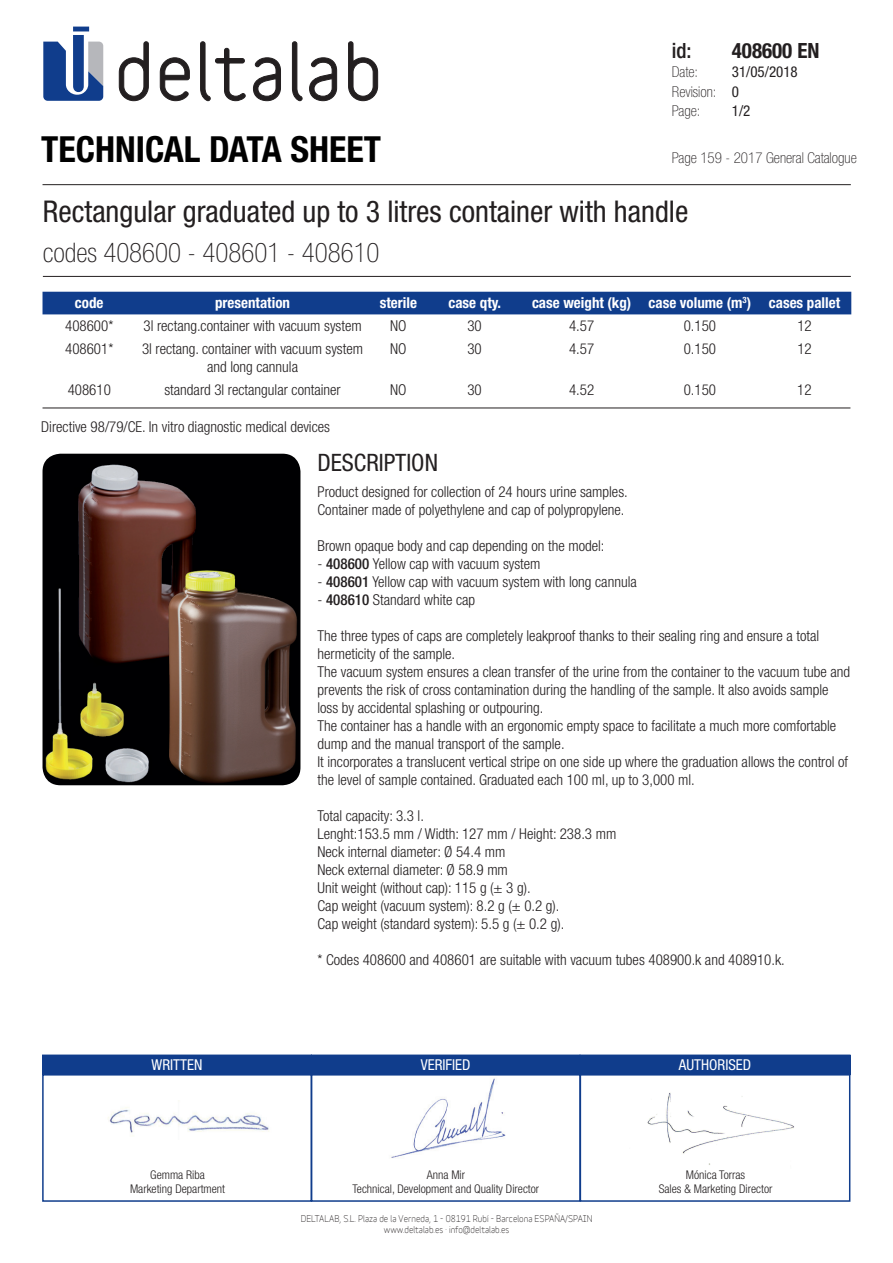
<style>
.page{position:relative;width:893px;height:1263px;background:#fff}
.page>*{position:absolute;margin:0;border:0;box-sizing:border-box;transform-origin:0 0}
.t1{font:700 condensed 36px "Helvetica Neue LT Std";color:#000}
.t2{font:condensed 30px "Helvetica Neue LT Std";color:#231f20}
.t3{font:100 condensed 27px "Helvetica Neue LT Std";color:#231f20}
.t4{font:condensed 24px "Helvetica Neue LT Std";color:#231f20}
.t5{font:700 condensed 21px "Helvetica Neue LT Std";color:#231f20}
.t6{font:500 condensed 21px "Helvetica Neue LT Std";color:#231f20}
.t7{font:300 condensed 15px/18px "Helvetica Neue LT Std";color:#231f20}
.t8{font:700 condensed 15px "Helvetica Neue LT Std";color:#fff}
.t9{font:100 condensed 15px/19.5px "Helvetica Neue LT Std";color:#231f20}
.t10{font:condensed 15px "Helvetica Neue LT Std";color:#fff}
.t11{font:condensed 15px "Helvetica Neue LT Std";color:#231f20}
.t12{font:300 condensed 12px/14.4px "Helvetica Neue LT Std";color:#231f20;text-align:center}
.t13{font:9px/11.2px "Variable";color:#231f20;text-align:center}
.s1{font-weight:400}
.s2{font-weight:500}
</style>
<div class="page">
<div style="left:42px;top:1074px;width:270px;height:128px;border:2px solid #103d8c"></div>
<div style="left:311px;top:1074px;width:270px;height:128px;border:2px solid #103d8c"></div>
<div style="left:580px;top:1074px;width:270px;height:128px;border:2px solid #103d8c"></div>
<div style="left:43px;top:1055px;width:268px;height:20px;background:#103d8c"></div>
<div style="left:311px;top:1055px;width:269px;height:20px;background:#103d8c"></div>
<div style="left:580px;top:1055px;width:270px;height:20px;background:#103d8c"></div>
<img style="left:391px;top:1078px;width:115px;height:80px">
<img style="left:647px;top:1092px;width:147px;height:73px">
<img style="left:108px;top:1107px;width:161px;height:26px">
<svg style="left:119px;top:41px;width:30px;height:60px"></svg>
<svg style="left:160px;top:57px;width:30px;height:44px"></svg>
<svg style="left:200px;top:41px;width:46px;height:60px"></svg>
<svg style="left:253px;top:57px;width:28px;height:44px"></svg>
<svg style="left:292px;top:41px;width:11px;height:60px"></svg>
<svg style="left:309px;top:57px;width:28px;height:44px"></svg>
<svg style="left:348px;top:41px;width:30px;height:60px"></svg>
<svg style="left:43px;top:27px;width:60px;height:74px"></svg>
<hr style="left:43px;top:184px;width:808px;height:1px;background:#231f20">
<hr style="left:43px;top:276px;width:808px;height:1px;background:#231f20">
<img style="left:43px;top:454px;width:257px;height:331px">
<hr style="left:43px;top:408px;width:807px;height:1px;background:#231f20">
<div style="left:43px;top:292px;width:808px;height:22px;background:#103d8c"></div>
<h1 class="t1" style="left:41px;top:128px;width:341px">TECHNICAL DATA SHEET</h1>
<h3 class="t6" style="left:672px;top:38px;width:21px">id:</h3>
<h3 class="t5" style="left:732px;top:37px;width:89px">408600 EN</h3>
<p class="t9" style="left:672px;top:62px;width:28px">Date:</p>
<p class="t9" style="left:672px;top:62px;width:127px;text-indent:60px"><span class="s1">31/05/2018<br></span>Revision: <span class="s1">0<br></span>Page:</p>
<p class="t11" style="left:732px;top:102px;width:20px">1/2</p>
<p class="t9" style="left:672px;top:147px;width:186px">Page 159 - 2017 General Catalogue</p>
<h2 class="t2" style="left:43px;top:194px;width:647px">Rectangular graduated up to 3 litres container with handle</h2>
<h3 class="t3" style="left:43px;top:237px;width:338px">codes 408600 - 408601 - 408610</h3>
<p class="t8" style="left:75px;top:294px;width:30px">code</p>
<p class="t8" style="left:215px;top:294px;width:76px">presentation</p>
<p class="t8" style="left:380px;top:294px;width:39px">sterile</p>
<p class="t8" style="left:448px;top:294px;width:54px">case qty.</p>
<p class="t8" style="left:532px;top:294px;width:310px">case weight (kg) case volume (m<sup>3</sup>) cases pallet</p>
<p class="t7" style="left:65px;top:317px;width:50px">408600*</p>
<p class="t7" style="left:143px;top:317px;width:220px">3l rectang.container with vacuum system</p>
<p class="t7" style="left:390px;top:317px;width:18px">NO</p>
<p class="t7" style="left:467px;top:317px;width:16px">30</p>
<p class="t7" style="left:569px;top:317px;width:27px">4.57</p>
<p class="t7" style="left:684px;top:317px;width:34px">0.150</p>
<p class="t7" style="left:797px;top:317px;width:16px">12</p>
<p class="t7" style="left:65px;top:339px;width:50px">408601*</p>
<p class="t7" style="left:142px;top:339px;width:222px;text-align:center">3l rectang. container with vacuum system and long cannula</p>
<p class="t7" style="left:390px;top:339px;width:18px">NO</p>
<p class="t7" style="left:467px;top:339px;width:16px">30</p>
<p class="t7" style="left:569px;top:339px;width:27px">4.57</p>
<p class="t7" style="left:684px;top:339px;width:34px">0.150</p>
<p class="t7" style="left:797px;top:339px;width:16px">12</p>
<p class="t7" style="left:68px;top:380px;width:45px">408610</p>
<p class="t7" style="left:164px;top:380px;width:178px">standard 3l rectangular container</p>
<p class="t7" style="left:390px;top:380px;width:18px">NO</p>
<p class="t7" style="left:467px;top:380px;width:16px">30</p>
<p class="t7" style="left:569px;top:380px;width:27px">4.52</p>
<p class="t7" style="left:684px;top:380px;width:34px">0.150</p>
<p class="t7" style="left:797px;top:380px;width:16px">12</p>
<p class="t7" style="left:41px;top:417px;width:290px">Directive 98/79/CE. In vitro diagnostic medical devices</p>
<h3 class="t4" style="left:317px;top:448px;width:122px">DESCRIPTION</h3>
<p class="t7" style="left:317px;top:482px;width:312px">Product designed for collection of 24 hours urine samples.<br>Container made of polyethylene and cap of polypropylene.</p>
<p class="t7" style="left:317px;top:536px;width:288px">Brown opaque body and cap depending on the model:</p>
<p class="t7" style="left:317px;top:554px;width:225px">- <span class="s2">408600</span> Yellow cap with vacuum system</p>
<p class="t7" style="left:317px;top:572px;width:321px">- <span class="s2">408601</span> Yellow cap with vacuum system with long cannula</p>
<p class="t7" style="left:317px;top:590px;width:159px">- <span class="s2">408610</span> Standard white cap</p>
<p class="t7" style="left:317px;top:626px;width:534px">The three types of caps are completely leakproof thanks to their sealing ring and ensure a total hermeticity of the sample.<br>The vacuum system ensures a clean transfer of the urine from the container to the vacuum tube and prevents the risk of cross contamination during the handling of the sample. It also avoids sample loss by accidental splashing or outpouring.<br>The container has a handle with an ergonomic empty space to facilitate a much more comfortable dump and the manual transport of the sample.<br>It incorporates a translucent vertical stripe on one side up where the graduation allows the control of the level of sample contained. Graduated each 100 ml, up to 3,000 ml.</p>
<p class="t7" style="left:317px;top:806px;width:300px">Total capacity: 3.3 l.<br>Lenght:153.5 mm / Width: 127 mm / Height: 238.3 mm Neck internal diameter: Ø 54.4 mm<br>Neck external diameter: Ø 58.9 mm<br>Unit weight (without cap): 115 g (± 3 g).<br>Cap weight (vacuum system): 8.2 g (± 0.2 g).<br>Cap weight (standard system): 5.5 g (± 0.2 g).</p>
<p class="t7" style="left:317px;top:950px;width:469px">* Codes 408600 and 408601 are suitable with vacuum tubes 408900.k and 408910.k.</p>
<p class="t10" style="left:152px;top:1056px;width:52px">WRITTEN</p>
<p class="t10" style="left:421px;top:1056px;width:51px">VERIFIED</p>
<p class="t10" style="left:679px;top:1056px;width:74px">AUTHORISED</p>
<p class="t12" style="left:130px;top:1167px;width:97px">Gemma Riba<br>Marketing Department</p>
<p class="t12" style="left:353px;top:1167px;width:188px">Anna Mir<br>Technical, Development and Quality Director</p>
<p class="t12" style="left:659px;top:1167px;width:115px">Mónica Torras<br>Sales &amp; Marketing Director</p>
<p class="t13" style="left:301px;top:1212px;width:293px">DELTALAB, S.L. Plaza de la Verneda, 1 - 08191 Rubí - Barcelona ESPAÑA/SPAIN www.deltalab.es · info@deltalab.es</p>
</div>
